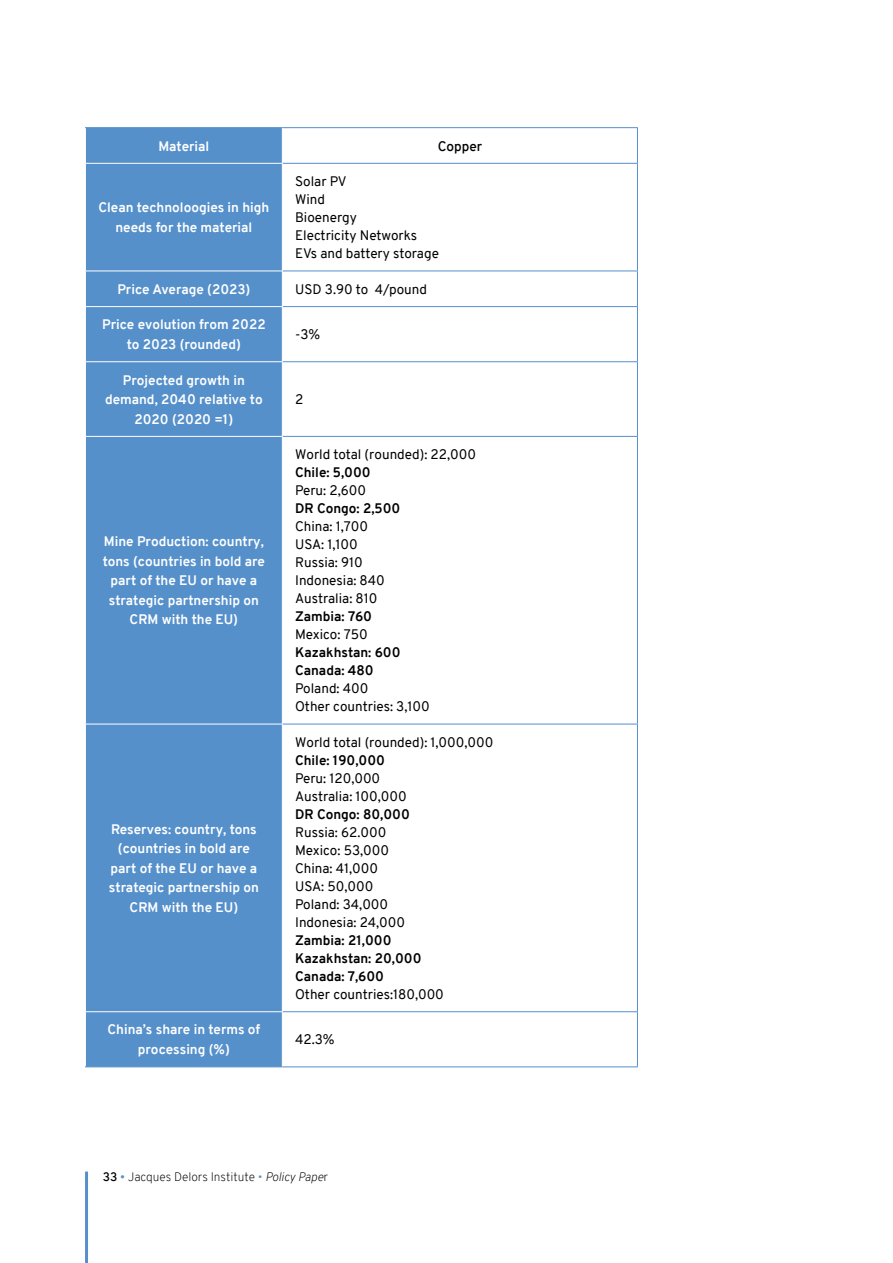
<style>
.page{position:relative;width:893px;height:1263px;background:#fff}
.page>*{position:absolute;margin:0;border:0;box-sizing:border-box;transform-origin:0 0}
.t1{font:700 13.5px/19.5px "Overpass";color:#fff;text-align:center}
.t2{font:13.5px/18px "Overpass";color:#000}
.t3{font:700 13.5px/18px "Overpass";color:#000}
.t4{font:600 13.5px "Overpass";color:#000}
.t5{font:200 12px "Overpass";color:#000}
.s1{font-weight:600}
.s2{font-weight:300;color:#5690cb}
.s3{color:#5690cb}
.s4{font-style:italic}
</style>
<div class="page">
<hr style="left:85px;top:1171px;width:3px;height:92px;background:#5690cb">
<div style="left:86px;top:128px;width:196px;height:938px;background:#5690cb"></div>
<hr style="left:282px;top:127px;width:356px;height:1px;background:#5690cb">
<hr style="left:637px;top:128px;width:1px;height:35px;background:#5690cb">
<hr style="left:283px;top:163px;width:355px;height:1px;background:#5690cb">
<hr style="left:637px;top:164px;width:1px;height:107px;background:#5690cb">
<hr style="left:283px;top:271px;width:355px;height:1px;background:#5690cb">
<hr style="left:637px;top:271px;width:1px;height:35px;background:#5690cb">
<hr style="left:283px;top:306px;width:355px;height:1px;background:#5690cb">
<hr style="left:637px;top:307px;width:1px;height:54px;background:#5690cb">
<hr style="left:283px;top:361px;width:355px;height:1px;background:#5690cb">
<hr style="left:637px;top:362px;width:1px;height:74px;background:#5690cb">
<hr style="left:283px;top:436px;width:355px;height:1px;background:#5690cb">
<hr style="left:637px;top:437px;width:1px;height:287px;background:#5690cb">
<hr style="left:283px;top:724px;width:355px;height:1px;background:#5690cb">
<hr style="left:637px;top:724px;width:1px;height:287px;background:#5690cb">
<hr style="left:283px;top:1011px;width:355px;height:1px;background:#5690cb">
<hr style="left:637px;top:1012px;width:1px;height:54px;background:#5690cb">
<hr style="left:282px;top:1066px;width:356px;height:1px;background:#5690cb">
<hr style="left:85px;top:127px;width:197px;height:1px;background:#5690cb">
<hr style="left:85px;top:1066px;width:197px;height:1px;background:#5690cb">
<hr style="left:85px;top:163px;width:198px;height:1px;background:#fff">
<hr style="left:85px;top:271px;width:198px;height:1px;background:#fff">
<hr style="left:85px;top:306px;width:198px;height:1px;background:#fff">
<hr style="left:85px;top:361px;width:198px;height:1px;background:#fff">
<hr style="left:85px;top:436px;width:198px;height:1px;background:#fff">
<hr style="left:85px;top:724px;width:198px;height:1px;background:#fff">
<hr style="left:85px;top:1011px;width:198px;height:1px;background:#fff">
<p class="t1" style="left:158px;top:136px;width:53px">Material</p>
<p class="t4" style="left:438px;top:136px;width:46px">Copper</p>
<p class="t1" style="left:98px;top:198px;width:172px">Clean technoloogies in high needs for the material</p>
<p class="t2" style="left:295px;top:173px;width:145px">Solar PV<br>Wind<br>Bioenergy<br>Electricity Networks<br>EVs and battery storage</p>
<p class="t1" style="left:117px;top:279px;width:135px">Price Average (2023)</p>
<p class="t2" style="left:295px;top:280px;width:133px">USD 3.90 to 4/pound</p>
<p class="t1" style="left:102px;top:315px;width:165px">Price evolution from 2022 to 2023 (rounded)</p>
<p class="t2" style="left:295px;top:326px;width:27px">-3%</p>
<p class="t1" style="left:105px;top:370px;width:159px">Projected growth in demand, 2040 relative to<br>2020 (2020 =1)</p>
<p class="t2" style="left:295px;top:390px;width:10px">2</p>
<p class="t1" style="left:103px;top:532px;width:164px">Mine Production: country, tons (countries in bold are part of the EU or have a strategic partnership on<br>CRM with the EU)</p>
<p class="t1" style="left:109px;top:819px;width:151px">Reserves: country, tons (countries in bold are part of the EU or have a strategic partnership on<br>CRM with the EU)</p>
<p class="t2" style="left:295px;top:446px;width:182px">World total (rounded): 22,000</p>
<p class="t3" style="left:295px;top:464px;width:77px">Chile: 5,000</p>
<p class="t2" style="left:295px;top:482px;width:72px">Peru: 2,600</p>
<p class="t3" style="left:295px;top:500px;width:107px">DR Congo: 2,500</p>
<p class="t2" style="left:295px;top:518px;width:91px">China: 1,700<br>USA: 1,100<br>Russia: 910<br>Indonesia: 840<br>Australia: 810</p>
<p class="t3" style="left:295px;top:608px;width:79px">Zambia: 760</p>
<p class="t2" style="left:295px;top:626px;width:74px">Mexico: 750</p>
<p class="t3" style="left:295px;top:644px;width:107px">Kazakhstan: 600<br>Canada: 480</p>
<p class="t2" style="left:295px;top:679px;width:136px">Poland: 400<br>Other countries: 3,100</p>
<p class="t2" style="left:295px;top:733px;width:200px">World total (rounded): 1,000,000</p>
<p class="t3" style="left:295px;top:751px;width:91px">Chile: 190,000</p>
<p class="t2" style="left:295px;top:769px;width:113px">Peru: 120,000<br>Australia: 100,000</p>
<p class="t3" style="left:295px;top:805px;width:116px">DR Congo: 80,000</p>
<p class="t2" style="left:295px;top:823px;width:111px">Russia: 62.000<br>Mexico: 53,000<br>China: 41,000<br>USA: 50,000<br>Poland: 34,000<br>Indonesia: 24,000</p>
<p class="t3" style="left:295px;top:931px;width:128px">Zambia: 21,000<br>Kazakhstan: 20,000<br>Canada: 7,600</p>
<p class="t2" style="left:295px;top:985px;width:150px">Other countries:180,000</p>
<p class="t1" style="left:108px;top:1020px;width:154px">China’s share in terms of processing (%)</p>
<p class="t2" style="left:295px;top:1030px;width:41px">42.3%</p>
<p class="t5" style="left:103px;top:1168px;width:227px"><span class="s1">33</span> <span class="s2">•</span> Jacques Delors Institute <span class="s3">•</span> <span class="s4">Policy Pape</span>r</p>
</div>
